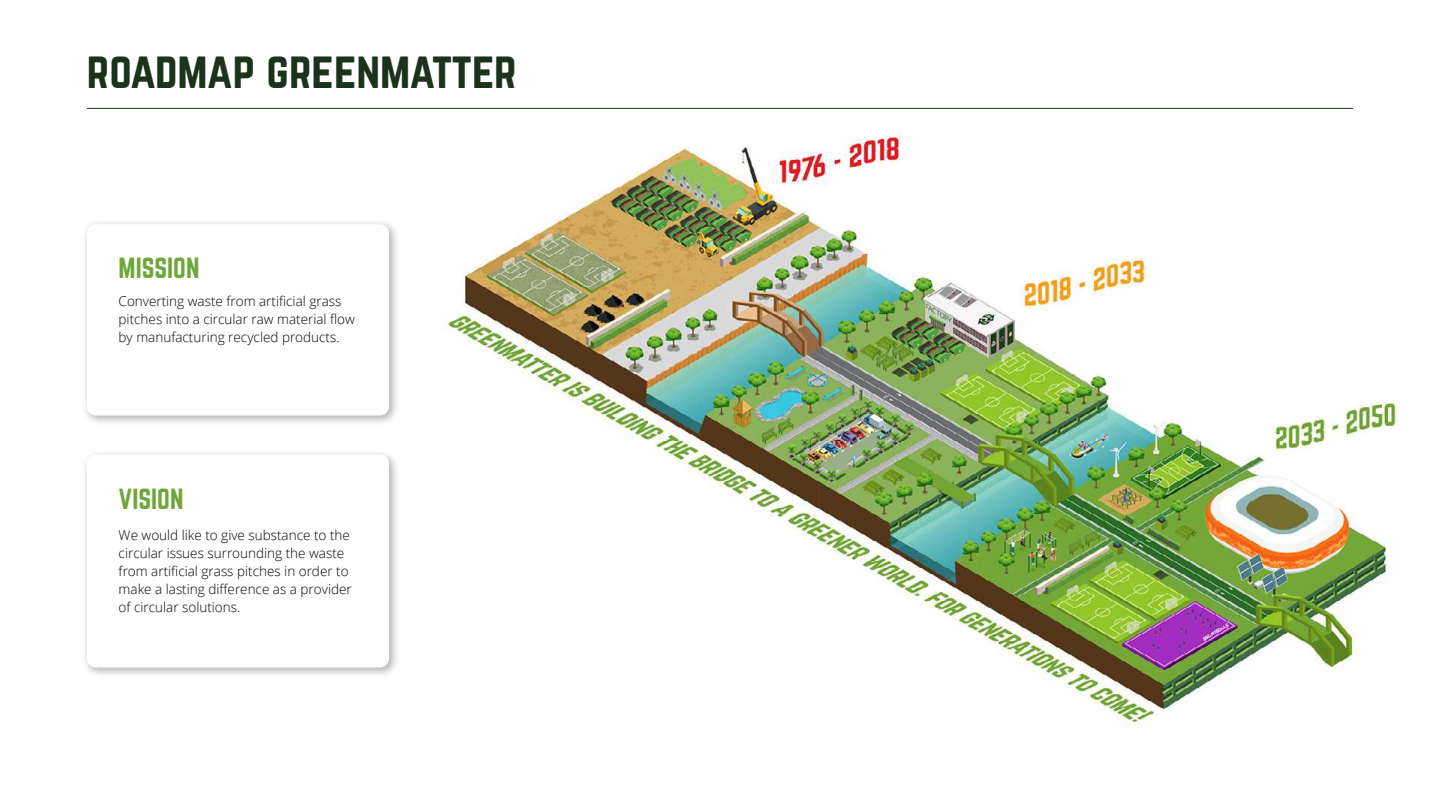
<style>
.page{position:relative;width:1440px;height:810px;background:#fff}
.page>*{position:absolute;margin:0;border:0;box-sizing:border-box;transform-origin:0 0}
.t1{font:45px "Norwester";color:#1b321b}
.t2{font:25.5px "Norwester";color:#6ea638}
.t3{font:300 13.5px/18px "Open Sans";color:#000}
</style>
<div class="page">
<img style="left:444px;top:131px;width:953px;height:595px">
<div style="left:81px;top:449px;width:320px;height:230px;background:#000;opacity:.32"></div>
<div style="left:87px;top:454px;width:302px;height:214px;background:#fff;border-radius:9px"></div>
<div style="left:81px;top:219px;width:320px;height:208px;background:#000;opacity:.32"></div>
<div style="left:87px;top:224px;width:302px;height:192px;background:#fff;border-radius:9px"></div>
<hr style="left:87px;top:108px;width:1266px;height:1px;background:#1b321b">
<h1 class="t1" style="left:87px;top:49px;width:431px">roadmap greenmatter</h1>
<h2 class="t2" style="left:119px;top:256px;width:82px">MISSION</h2>
<p class="t3" style="left:119px;top:292px;width:238px">Converting waste from artificial grass pitches into a circular raw material flow by manufacturing recycled products.</p>
<h2 class="t2" style="left:119px;top:486px;width:66px">VISION</h2>
<p class="t3" style="left:119px;top:526px;width:235px">We would like to give substance to the circular issues surrounding the waste from artificial grass pitches in order to make a lasting difference as a provider of circular solutions.</p>
</div>
